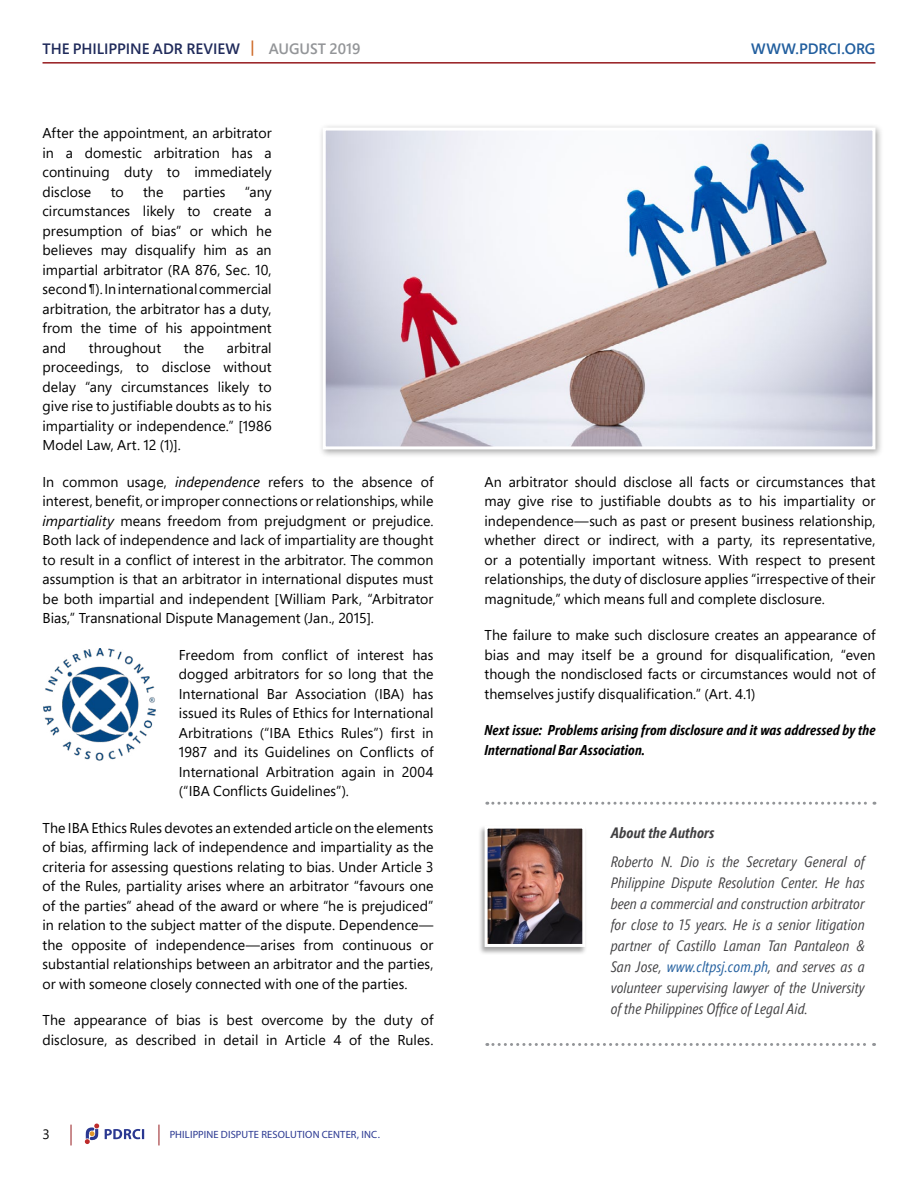
<style>
.page{position:relative;width:918px;height:1188px;background:#fff}
.page>*{position:absolute;margin:0;border:0;box-sizing:border-box;transform-origin:0 0}
.t1{font:italic 15px/21px "Segoe Pro Cond";letter-spacing:.01em;color:#414042;text-align:justify}
.t2{font:600 15px "Segoe Pro";letter-spacing:-.005em;color:#202b5b}
.t3{font:italic 700 15px "Segoe Pro Cond";letter-spacing:.01em;color:#414042}
.t4{font:600 15px "Segoe Pro";color:#215e9e}
.t5{font:14.25px/19.5px "Segoe Pro";letter-spacing:.005em;color:#000;text-align:justify}
.t6{font:italic 700 14.25px/19.5px "Segoe Pro Cond";letter-spacing:.01em;color:#000}
.t7{font:13.5px "Segoe Pro";color:#000}
.t8{font:10.5px "Myriad Hebrew";letter-spacing:.015em;color:#2a3891}
.s1{color:#ce6a28}
.s2{color:#939598}
.s3{font-style:italic}
.s4{color:#215e9e}
</style>
<div class="page">
<svg style="left:71px;top:1125px;width:1px;height:20px"></svg>
<svg style="left:159px;top:1125px;width:1px;height:20px"></svg>
<svg style="left:105px;top:1129px;width:39px;height:10px"></svg>
<svg style="left:85px;top:1124px;width:14px;height:20px"></svg>
<hr style="left:43px;top:62px;width:832px;height:2px;background:#961b1e">
<img style="left:43px;top:648px;width:113px;height:113px">
<div style="left:318px;top:124px;width:566px;height:334px;background:#000;opacity:.35"></div>
<img style="left:327px;top:132px;width:544px;height:313px">
<div style="left:323px;top:128px;width:552px;height:321px;border:3px solid #fff"></div>
<svg style="left:487px;top:802px;width:388px;height:3px"></svg>
<svg style="left:487px;top:1043px;width:388px;height:3px"></svg>
<div style="left:478px;top:825px;width:110px;height:130px;background:#000;opacity:.35"></div>
<img style="left:483px;top:825px;width:104px;height:123px">
<p class="t2" style="left:43px;top:38px;width:320px">THE PHILIPPINE ADR REVIEW <span class="s1">|</span> <span class="s2">AUGUST 2019</span></p>
<p class="t4" style="left:751px;top:38px;width:126px">WWW.PDRCI.ORG</p>
<p class="t5" style="left:43px;top:123px;width:231px">After the appointment, an arbitrator in a domestic arbitration has a continuing duty to immediately disclose</p>
<p class="t5" style="left:111px;top:182px;width:15px">to</p>
<p class="t5" style="left:143px;top:182px;width:22px">the</p>
<p class="t5" style="left:183px;top:182px;width:44px">parties</p>
<p class="t5" style="left:43px;top:182px;width:231px;text-indent:202px">“any circumstances likely to create a presumption of bias” or which he believes may disqualify him as an impartial arbitrator (RA 876, Sec. 10, second ¶). In international commercial arbitration, the arbitrator has a duty, from the time of his appointment and</p>
<p class="t5" style="left:43px;top:338px;width:231px;text-indent:184px">arbitral proceedings, to disclose without delay “any circumstances likely to give rise to justifiable doubts as to his impartiality or independence.” [1986<br>Model Law, Art. 12 (1)].</p>
<p class="t5" style="left:43px;top:472px;width:393px">In common usage, <span class="s3">independence</span> refers to the absence of interest, benefit, or improper connections or relationships, while <span class="s3">impartiality</span> means freedom from prejudgment or prejudice.<br>Both lack of independence and lack of impartiality are thought to result in a conflict of interest in the arbitrator. The common assumption is that an arbitrator in international disputes must be both impartial and independent [William Park, “Arbitrator Bias,” Transnational Dispute Management (Jan., 2015].</p>
<p class="t5" style="left:179px;top:645px;width:256px">Freedom from conflict of interest has dogged arbitrators for so long that the International Bar Association (IBA) has issued its Rules of Ethics for International Arbitrations (“IBA Ethics Rules”) first in 1987 and its Guidelines on Conflicts of International Arbitration again in 2004 (“IBA Conflicts Guidelines”).</p>
<p class="t5" style="left:43px;top:817px;width:393px">The IBA Ethics Rules devotes an extended article on the elements of bias, affirming lack of independence and impartiality as the criteria for assessing questions relating to bias. Under Article 3 of the Rules, partiality arises where an arbitrator “favours one of the parties” ahead of the award or where “he is prejudiced” in relation to the subject matter of the dispute. Dependence— the opposite of independence—arises from continuous or substantial relationships between an arbitrator and the parties, or with someone closely connected with one of the parties.</p>
<p class="t5" style="left:43px;top:1010px;width:392px">The appearance of bias is best overcome by the duty of disclosure, as described in detail in Article 4 of the Rules.</p>
<p class="t5" style="left:89px;top:338px;width:74px">throughout</p>
<p class="t5" style="left:184px;top:338px;width:22px">the</p>
<p class="t7" style="left:43px;top:1125px;width:9px">3</p>
<p class="t8" style="left:170px;top:1129px;width:212px">PHILIPPINE DISPUTE RESOLUTION CENTER, INC.</p>
<p class="t5" style="left:485px;top:472px;width:392px">An arbitrator should disclose all facts or circumstances that may give rise to justifiable doubts as to his impartiality or independence—such as past or present business relationship, whether direct or indirect, with a party, its representative, or a potentially important witness. With respect to present relationships, the duty of disclosure applies “irrespective of their magnitude,” which means full and complete disclosure.</p>
<p class="t5" style="left:485px;top:625px;width:393px">The failure to make such disclosure creates an appearance of bias and may itself be a ground for disqualification, “even though the nondisclosed facts or circumstances would not of themselves justify disqualification.” (Art. 4.1)</p>
<p class="t6" style="left:485px;top:721px;width:392px">Next issue: Problems arising from disclosure and it was addressed by the<br>International Bar Association.</p>
<p class="t3" style="left:611px;top:823px;width:105px">About the Authors</p>
<p class="t1" style="left:611px;top:851px;width:255px">Roberto N. Dio is the Secretary General of Philippine Dispute Resolution Center. He has been a commercial and construction arbitrator for close to 15 years. He is a senior litigation partner of Castillo Laman Tan Pantaleon &amp; San Jose, <span class="s4">www.cltpsj.com.ph</span>, and serves as a volunteer supervising lawyer of the University of the Philippines Office of Legal Aid.</p>
</div>
